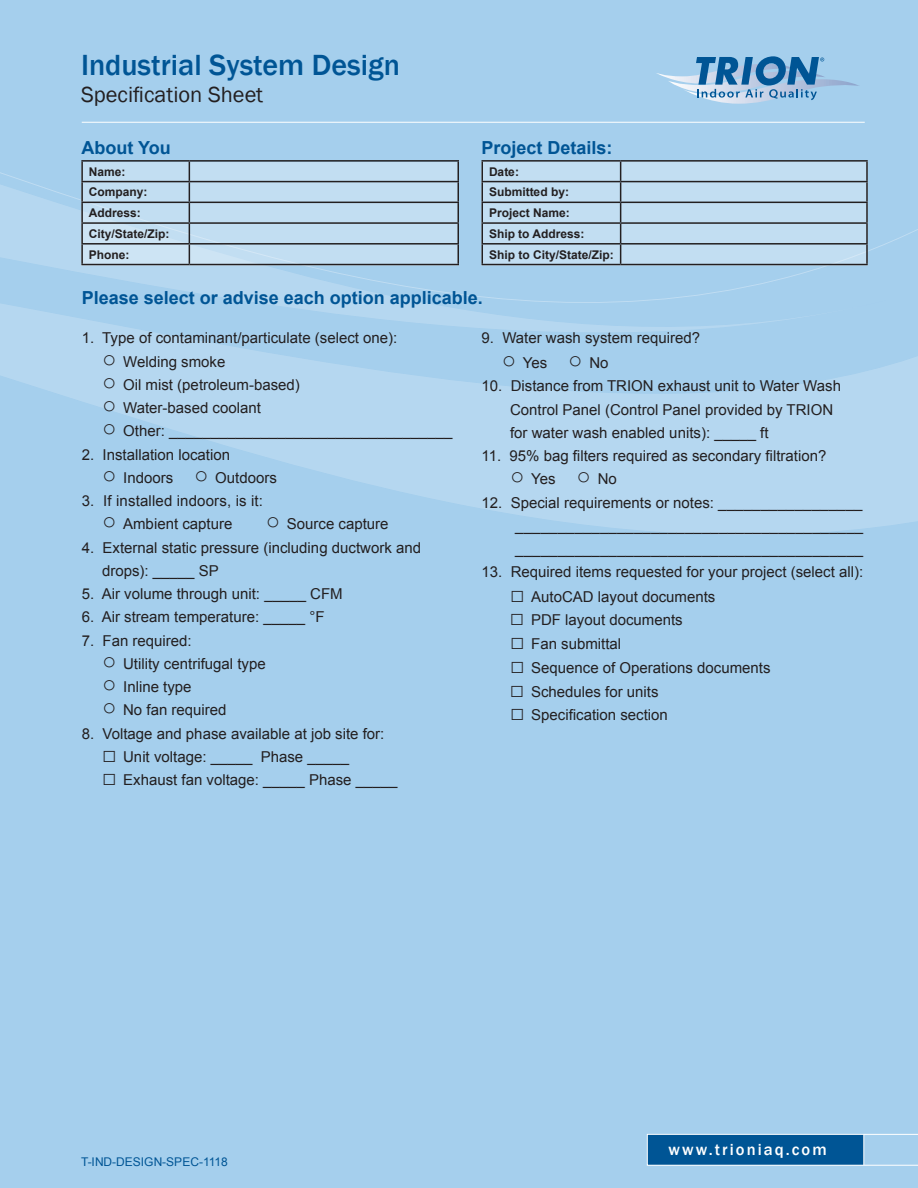
<style>
.page{position:relative;width:918px;height:1188px;background:#a5cfed}
.page>*{position:absolute;margin:0;border:0;box-sizing:border-box;transform-origin:0 0}
.t1{font:500 30px "Franklin Gothic";color:#005595}
.t2{font:22.5px "Franklin Gothic";color:#231f20}
.t3{font:700 18px "Arial";color:#005595}
.t4{font:500 16.5px "Franklin Gothic";letter-spacing:.125em;color:#fff}
.Bullets2{font:15px "Arial";color:#231f20}
.Bullets2-2{font:700 12px "Arial";color:#231f20}
.t5{font:12px "Arial";color:#005595}
.s1{font-size:24px}
</style>
<div class="page">
<svg style="left:647px;top:1134px;width:271px;height:32px"></svg>
<hr style="left:863px;top:1134px;width:1px;height:31px;background:#fff">
<svg style="left:0;top:352px;width:918px;height:183px;fill:#b5d7f0"></svg>
<svg style="left:0;top:229px;width:918px;height:123px"></svg>
<svg style="left:0;top:121px;width:916px;height:219px"></svg>
<hr style="left:82px;top:122px;width:783px;height:1px;background:#fff">
<div style="left:482px;top:162px;width:386px;height:104px;background:#c2def2"></div>
<img style="left:82px;top:162px;width:377px;height:104px">
<svg style="left:656px;top:56px;width:203px;height:48px"></svg>
<hr style="left:81px;top:160px;width:108px;height:2px;background:#231f20">
<svg style="left:81px;top:162px;width:2px;height:19px"></svg>
<hr style="left:189px;top:160px;width:270px;height:2px;background:#231f20">
<hr style="left:81px;top:181px;width:108px;height:1px;background:#231f20">
<hr style="left:81px;top:182px;width:2px;height:20px;background:#231f20">
<hr style="left:189px;top:181px;width:270px;height:1px;background:#231f20">
<hr style="left:81px;top:202px;width:108px;height:1px;background:#231f20">
<hr style="left:189px;top:202px;width:270px;height:1px;background:#231f20">
<hr style="left:81px;top:222px;width:108px;height:2px;background:#231f20">
<hr style="left:189px;top:222px;width:270px;height:2px;background:#231f20">
<hr style="left:81px;top:243px;width:108px;height:2px;background:#231f20">
<svg style="left:81px;top:203px;width:2px;height:61px"></svg>
<hr style="left:189px;top:243px;width:270px;height:2px;background:#231f20">
<svg style="left:189px;top:162px;width:1px;height:102px"></svg>
<svg style="left:458px;top:162px;width:1px;height:102px"></svg>
<hr style="left:81px;top:264px;width:108px;height:1px;background:#231f20">
<hr style="left:189px;top:264px;width:270px;height:1px;background:#231f20">
<hr style="left:482px;top:160px;width:139px;height:2px;background:#231f20">
<hr style="left:621px;top:160px;width:247px;height:2px;background:#231f20">
<svg style="left:866px;top:162px;width:2px;height:19px"></svg>
<hr style="left:482px;top:181px;width:139px;height:1px;background:#231f20">
<hr style="left:621px;top:181px;width:247px;height:1px;background:#231f20">
<hr style="left:866px;top:182px;width:2px;height:20px;background:#231f20">
<hr style="left:482px;top:202px;width:139px;height:1px;background:#231f20">
<hr style="left:621px;top:202px;width:247px;height:1px;background:#231f20">
<hr style="left:482px;top:222px;width:139px;height:2px;background:#231f20">
<hr style="left:621px;top:222px;width:247px;height:2px;background:#231f20">
<hr style="left:482px;top:243px;width:139px;height:2px;background:#231f20">
<svg style="left:482px;top:162px;width:1px;height:102px"></svg>
<hr style="left:621px;top:243px;width:247px;height:2px;background:#231f20">
<svg style="left:620px;top:162px;width:1px;height:102px"></svg>
<svg style="left:866px;top:203px;width:2px;height:61px"></svg>
<hr style="left:482px;top:264px;width:139px;height:1px;background:#231f20">
<hr style="left:621px;top:264px;width:247px;height:1px;background:#231f20">
<p class="t1" style="left:81px;top:46px;width:320px">Industrial System Design</p>
<p class="t2" style="left:81px;top:81px;width:184px">Specification Sheet</p>
<p class="t3" style="left:81px;top:136px;width:91px">About You</p>
<p class="Bullets2-2" style="left:89px;top:163px;width:38px">Name:</p>
<p class="Bullets2-2" style="left:89px;top:184px;width:60px">Company:</p>
<p class="Bullets2-2" style="left:89px;top:205px;width:54px">Address:</p>
<p class="Bullets2-2" style="left:89px;top:226px;width:82px">City/State/Zip:</p>
<p class="Bullets2-2" style="left:89px;top:246px;width:42px">Phone:</p>
<p class="t3" style="left:482px;top:136px;width:133px">Project Details:</p>
<p class="Bullets2-2" style="left:489px;top:163px;width:31px">Date:</p>
<p class="Bullets2-2" style="left:489px;top:184px;width:82px">Submitted by:</p>
<p class="Bullets2-2" style="left:489px;top:205px;width:82px">Project Name:</p>
<p class="Bullets2-2" style="left:489px;top:226px;width:97px">Ship to Address:</p>
<p class="Bullets2-2" style="left:489px;top:246px;width:126px">Ship to City/State/Zip:</p>
<p class="t3" style="left:82px;top:286px;width:403px">Please select or advise each option applicable.</p>
<p class="Bullets2" style="left:82px;top:328px;width:317px">1. Type of contaminant/particulate (select one):</p>
<p class="Bullets2" style="left:102px;top:351px;width:125px"><span class="s1">○</span> Welding smoke</p>
<p class="Bullets2" style="left:102px;top:375px;width:199px"><span class="s1">○</span> Oil mist (petroleum-based)</p>
<p class="Bullets2" style="left:102px;top:398px;width:160px"><span class="s1">○</span> Water-based coolant</p>
<p class="Bullets2" style="left:102px;top:421px;width:352px"><span class="s1">○</span> Other: __________________________________</p>
<p class="Bullets2" style="left:82px;top:444px;width:150px">2. Installation location</p>
<p class="Bullets2" style="left:102px;top:468px;width:176px"><span class="s1">○</span> Indoors <span class="s1">○</span> Outdoors</p>
<p class="Bullets2" style="left:82px;top:491px;width:183px">3. If installed indoors, is it:</p>
<p class="Bullets2" style="left:102px;top:514px;width:132px"><span class="s1">○</span> Ambient capture</p>
<p class="Bullets2" style="left:266px;top:514px;width:124px"><span class="s1">○</span> Source capture</p>
<p class="Bullets2" style="left:82px;top:537px;width:341px">4. External static pressure (including ductwork and</p>
<p class="Bullets2" style="left:102px;top:561px;width:118px">drops): _____ SP</p>
<p class="Bullets2" style="left:82px;top:584px;width:262px">5. Air volume through unit: _____ CFM</p>
<p class="Bullets2" style="left:82px;top:607px;width:244px">6. Air stream temperature: _____ °F</p>
<p class="Bullets2" style="left:82px;top:630px;width:112px">7. Fan required:</p>
<p class="Bullets2" style="left:102px;top:654px;width:165px"><span class="s1">○</span> Utility centrifugal type</p>
<p class="Bullets2" style="left:102px;top:677px;width:91px"><span class="s1">○</span> Inline type</p>
<p class="Bullets2" style="left:102px;top:700px;width:126px"><span class="s1">○</span> No fan required</p>
<p class="Bullets2" style="left:82px;top:723px;width:304px">8. Voltage and phase available at job site for:</p>
<p class="Bullets2" style="left:102px;top:747px;width:249px"><span class="s1">□</span> Unit voltage: _____ Phase _____</p>
<p class="Bullets2" style="left:102px;top:770px;width:297px"><span class="s1">□</span> Exhaust fan voltage: _____ Phase _____</p>
<p class="Bullets2" style="left:482px;top:328px;width:220px">9. Water wash system required?</p>
<p class="Bullets2" style="left:502px;top:353px;width:108px"><span class="s1">○</span> Yes <span class="s1">○</span> No</p>
<p class="Bullets2" style="left:482px;top:376px;width:361px">10. Distance from TRION exhaust unit to Water Wash</p>
<p class="Bullets2" style="left:510px;top:399px;width:325px">Control Panel (Control Panel provided by TRION</p>
<p class="Bullets2" style="left:510px;top:423px;width:260px">for water wash enabled units): _____ ft</p>
<p class="Bullets2" style="left:482px;top:446px;width:346px">11. 95% bag filters required as secondary filtration?</p>
<p class="Bullets2" style="left:510px;top:469px;width:108px"><span class="s1">○</span> Yes <span class="s1">○</span> No</p>
<p class="Bullets2" style="left:482px;top:492px;width:383px">12. Special requirements or notes: _________________</p>
<p class="Bullets2" style="left:515px;top:516px;width:349px">_________________________________________</p>
<p class="Bullets2" style="left:515px;top:539px;width:349px">_________________________________________</p>
<p class="Bullets2" style="left:482px;top:562px;width:383px">13. Required items requested for your project (select all):</p>
<p class="Bullets2" style="left:510px;top:587px;width:207px"><span class="s1">□</span> AutoCAD layout documents</p>
<p class="Bullets2" style="left:510px;top:610px;width:174px"><span class="s1">□</span> PDF layout documents</p>
<p class="Bullets2" style="left:510px;top:633px;width:113px"><span class="s1">□</span> Fan submittal</p>
<p class="Bullets2" style="left:510px;top:658px;width:262px"><span class="s1">□</span> Sequence of Operations documents</p>
<p class="Bullets2" style="left:510px;top:681px;width:150px"><span class="s1">□</span> Schedules for units</p>
<p class="Bullets2" style="left:510px;top:705px;width:159px"><span class="s1">□</span> Specification section</p>
<p class="t5" style="left:81px;top:1154px;width:148px">T-IND-DESIGN-SPEC-1118</p>
<p class="t4" style="left:669px;top:1139px;width:160px">www.trioniaq.com</p>
</div>
